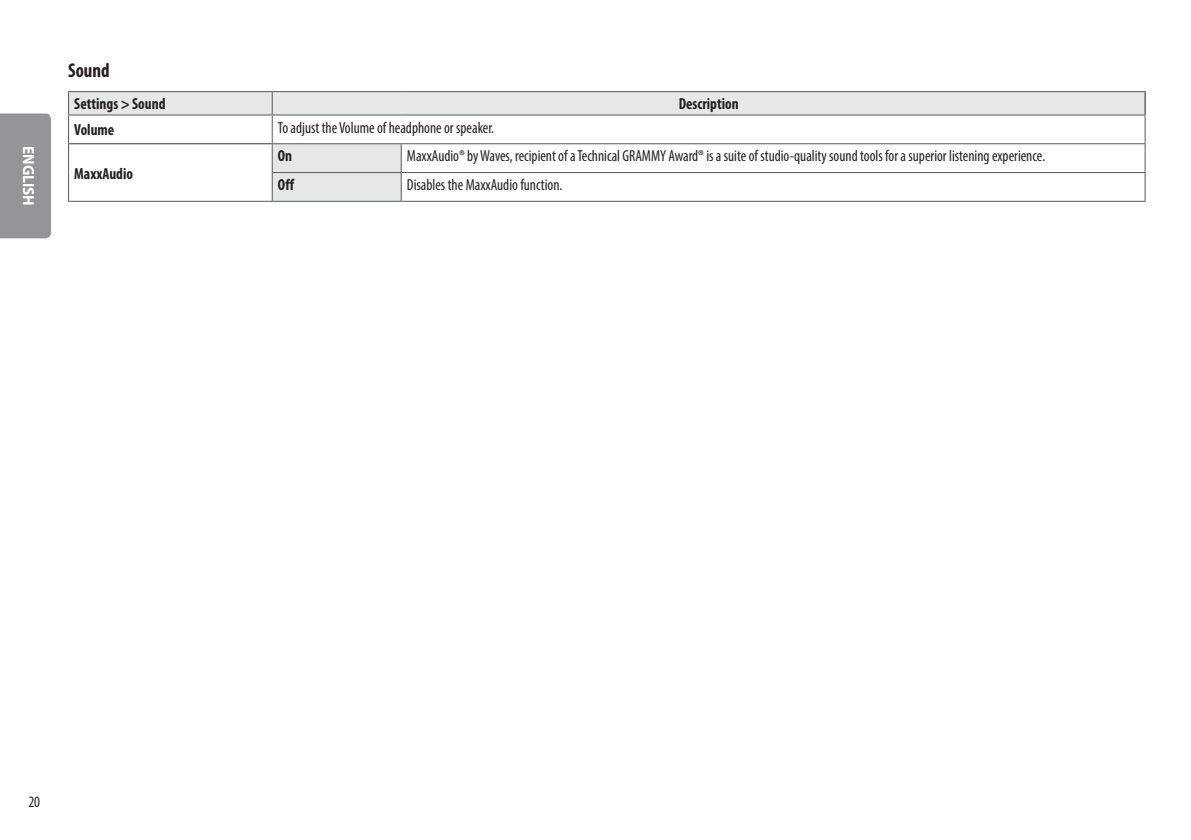
<style>
.page{position:relative;width:1191px;height:840px;background:#fff}
.page>*{position:absolute;margin:0;border:0;box-sizing:border-box;transform-origin:0 0}
.Title3{font:700 condensed 20px "Myriad Pro";color:#231f20;scale:.95 1}
.Body{font:condensed 16px "Myriad Pro";color:#231f20;scale:.95 1}
.Body_Bold{font:700 condensed 16px "Myriad Pro";color:#231f20;scale:.95 1}
.Body_Bold_Center{font:700 condensed 16px "Myriad Pro";color:#231f20;scale:.95 1}
.t1{font:700 16px "Myriad Pro";color:#fff;scale:.95 1}
</style>
<div class="page">
<div style="left:0;top:113px;width:51px;height:125px;background:#939598"></div>
<svg style="left:69px;top:92px;width:1075px;height:109px"></svg>
<hr style="left:68px;top:91px;width:204px;height:1px;background:#57585a">
<hr style="left:272px;top:114px;width:129px;height:1px;background:#57585a">
<hr style="left:401px;top:114px;width:744px;height:1px;background:#57585a">
<hr style="left:401px;top:143px;width:744px;height:1px;background:#57585a">
<hr style="left:69px;top:143px;width:203px;height:1px;background:#3b3639">
<hr style="left:68px;top:201px;width:204px;height:1px;background:#57585a">
<hr style="left:272px;top:143px;width:129px;height:1px;background:#57585a">
<hr style="left:272px;top:172px;width:129px;height:1px;background:#57585a">
<svg style="left:401px;top:144px;width:1px;height:57px"></svg>
<hr style="left:272px;top:201px;width:129px;height:1px;background:#57585a">
<svg style="left:68px;top:92px;width:1px;height:109px"></svg>
<hr style="left:68px;top:114px;width:204px;height:1px;background:#57585a">
<hr style="left:272px;top:91px;width:129px;height:1px;background:#57585a">
<hr style="left:401px;top:91px;width:744px;height:1px;background:#57585a">
<svg style="left:272px;top:92px;width:1px;height:109px"></svg>
<hr style="left:401px;top:172px;width:744px;height:1px;background:#57585a">
<svg style="left:1144px;top:92px;width:1px;height:109px"></svg>
<hr style="left:401px;top:201px;width:744px;height:1px;background:#57585a">
<p class="t1" style="left:39px;top:146px;width:64px;rotate:90deg">ENGLISH</p>
<p class="Title3" style="left:68px;top:58px;width:45px">Sound</p>
<p class="Body_Bold" style="left:74px;top:94px;width:98px">Settings &gt; Sound</p>
<p class="Body_Bold_Center" style="left:678px;top:94px;width:65px">Description</p>
<p class="Body_Bold" style="left:74px;top:120px;width:44px">Volume</p>
<p class="Body" style="left:278px;top:118px;width:229px">To adjust the Volume of headphone or speaker.</p>
<p class="Body_Bold" style="left:74px;top:163px;width:63px">MaxxAudio</p>
<p class="Body_Bold" style="left:278px;top:146px;width:17px">On</p>
<p class="Body" style="left:407px;top:146px;width:673px">MaxxAudio® by Waves, recipient of a Technical GRAMMY Award® is a suite of studio-quality sound tools for a superior listening experience.</p>
<p class="Body_Bold" style="left:278px;top:175px;width:19px">Off</p>
<p class="Body" style="left:407px;top:175px;width:165px">Disables the MaxxAudio function.</p>
<p class="Body" style="left:28px;top:791px;width:14px">20</p>
</div>
